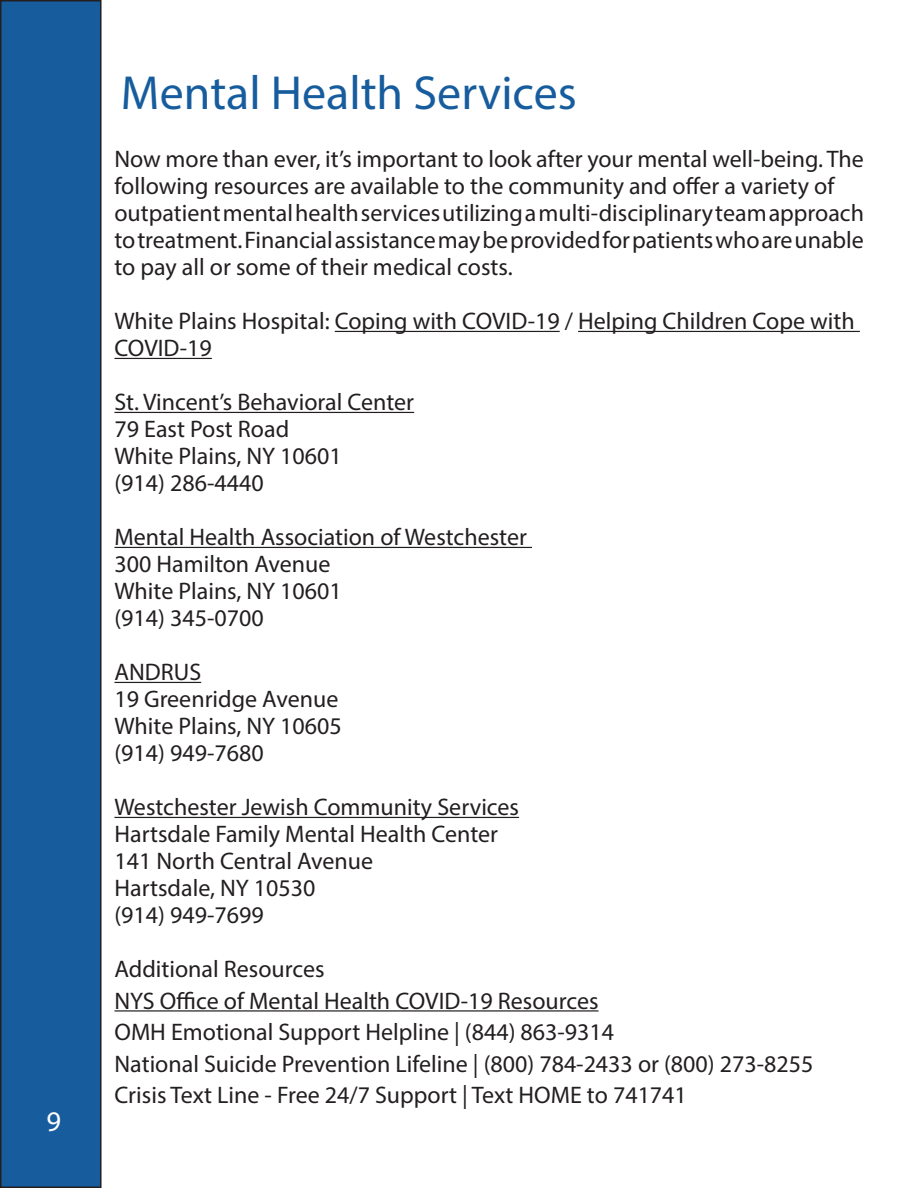
<style>
.page{position:relative;width:918px;height:1188px;background:#fff}
.page>*{position:absolute;margin:0;border:0;box-sizing:border-box;transform-origin:0 0}
.t1{font:48px "Myriad Pro";color:#175d9e}
.t2{font:28.5px "Myriad Pro";color:#fff}
.t3{font:24px/27px "Myriad Pro";color:#231f20}
</style>
<div class="page">
<div style="left:1px;top:1px;width:100px;height:1186px;background:#175d9e"></div>
<div style="left:0;top:0;width:102px;height:1188px;border:2px solid #231f20"></div>
<hr style="left:335px;top:331px;width:225px;height:1px;background:#231f20">
<hr style="left:578px;top:331px;width:282px;height:1px;background:#231f20">
<hr style="left:114px;top:358px;width:98px;height:1px;background:#231f20">
<hr style="left:114px;top:412px;width:300px;height:1px;background:#231f20">
<hr style="left:114px;top:547px;width:418px;height:1px;background:#231f20">
<hr style="left:114px;top:682px;width:87px;height:1px;background:#231f20">
<hr style="left:114px;top:817px;width:405px;height:1px;background:#231f20">
<hr style="left:114px;top:1010px;width:485px;height:2px;background:#231f20">
<p class="t2" style="left:47px;top:1103px;width:16px">9</p>
<p class="t1" style="left:121px;top:64px;width:457px">Mental Health Services</p>
<p class="t3" style="left:114px;top:145px;width:751px">Now more than ever, it’s important to look after your mental well-being. The following resources are available to the community and offer a variety of outpatient mental health services utilizing a multi-disciplinary team approach to treatment. Financial assistance may be provided for patients who are unable to pay all or some of their medical costs.</p>
<p class="t3" style="left:114px;top:307px;width:742px">White Plains Hospital: Coping with COVID-19 / Helping Children Cope with<br>COVID-19</p>
<p class="t3" style="left:114px;top:388px;width:301px">St. Vincent’s Behavioral Center<br>79 East Post Road<br>White Plains, NY 10601<br>(914) 286-4440</p>
<p class="t3" style="left:114px;top:523px;width:414px">Mental Health Association of Westchester<br>300 Hamilton Avenue<br>White Plains, NY 10601<br>(914) 345-0700</p>
<p class="t3" style="left:114px;top:658px;width:229px">ANDRUS<br>19 Greenridge Avenue<br>White Plains, NY 10605 (914) 949-7680</p>
<p class="t3" style="left:114px;top:793px;width:406px">Westchester Jewish Community Services<br>Hartsdale Family Mental Health Center<br>141 North Central Avenue<br>Hartsdale, NY 10530<br>(914) 949-7699</p>
<p class="t3" style="left:114px;top:953px;width:700px;line-height:31.5px">Additional Resources<br>NYS Office of Mental Health COVID-19 Resources<br>OMH Emotional Support Helpline | (844) 863-9314<br>National Suicide Prevention Lifeline | (800) 784-2433 or (800) 273-8255<br>Crisis Text Line - Free 24/7 Support | Text HOME to 741741</p>
</div>
